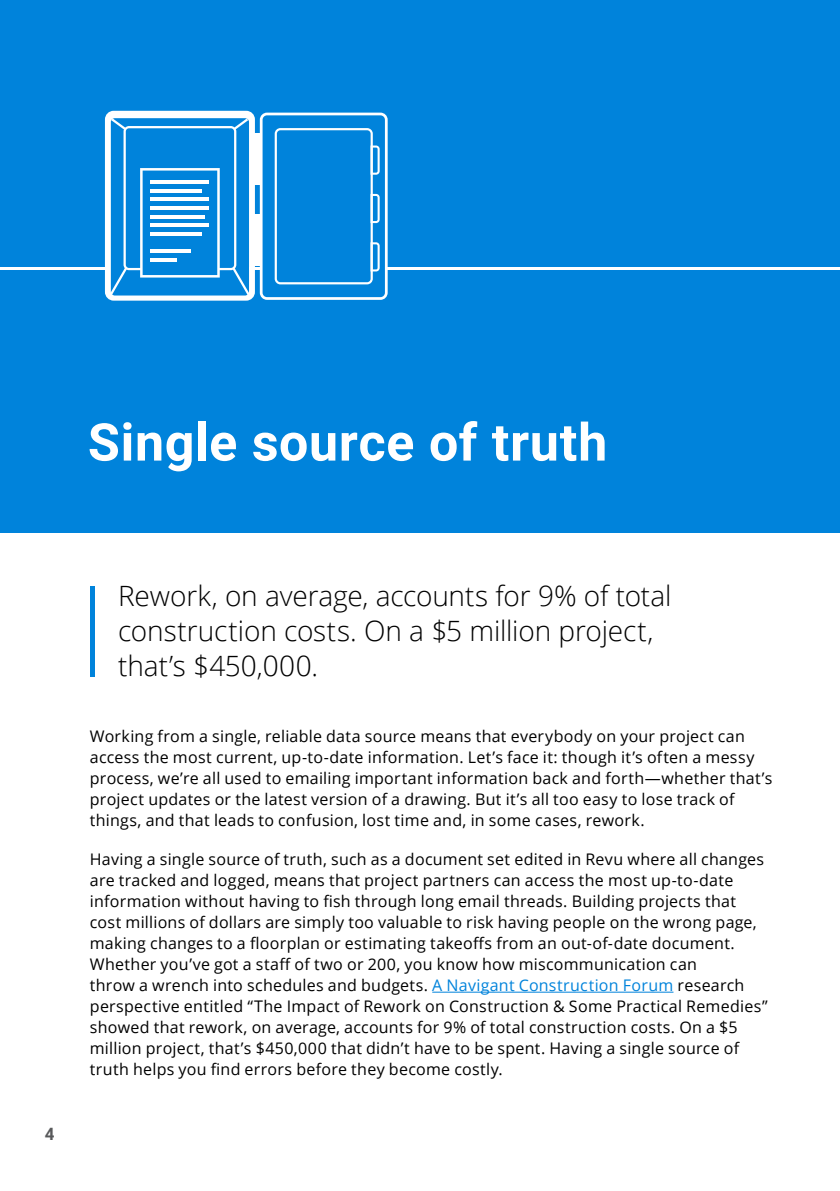
<style>
.page{position:relative;width:840px;height:1191px;background:#fff}
.page>*{position:absolute;margin:0;border:0;box-sizing:border-box;transform-origin:0 0}
.t1{font:700 52px "Roboto";letter-spacing:.01em;color:#fff}
.t2{font:300 28px/35px "Open Sans";letter-spacing:-.005em;color:#000}
.t3{font:700 17px "Roboto";color:#58595b}
.t4{font:16px/21px "Open Sans";letter-spacing:.015em;color:#000}
.s1{color:#0083db}
</style>
<div class="page">
<div style="left:0;top:0;width:839px;height:532px;background:#0083db"></div>
<hr style="left:0;top:267px;width:107px;height:3px;background:#fff">
<svg style="left:105px;top:111px;width:282px;height:190px"></svg>
<hr style="left:386px;top:267px;width:453px;height:3px;background:#fff">
<hr style="left:432px;top:991px;width:241px;height:1px;background:#0083db">
<hr style="left:90px;top:586px;width:4px;height:90px;background:#0083db">
<h1 class="t1" style="left:88px;top:405px;width:520px">Single source of truth</h1>
<p class="t3" style="left:45px;top:1121px;width:11px">4</p>
<h2 class="t2" style="left:118px;top:578px;width:554px">Rework, on average, accounts for 9% of total construction costs. On a $5 million project, that’s $450,000.</h2>
<p class="t4" style="left:90px;top:725px;width:683px">Working from a single, reliable data source means that everybody on your project can access the most current, up-to-date information. Let’s face it: though it’s often a messy process, we’re all used to emailing important information back and forth—whether that’s project updates or the latest version of a drawing. But it’s all too easy to lose track of things, and that leads to confusion, lost time and, in some cases, rework.</p>
<p class="t4" style="left:90px;top:848px;width:678px">Having a single source of truth, such as a document set edited in Revu where all changes are tracked and logged, means that project partners can access the most up-to-date information without having to fish through long email threads. Building projects that cost millions of dollars are simply too valuable to risk having people on the wrong page, making changes to a floorplan or estimating takeoffs from an out-of-date document.<br>Whether you’ve got a staff of two or 200, you know how miscommunication can<br>throw a wrench into schedules and budgets. <span class="s1">A Navigant Construction Forum</span> research perspective entitled “The Impact of Rework on Construction &amp; Some Practical Remedies” showed that rework, on average, accounts for 9% of total construction costs. On a $5 million project, that’s $450,000 that didn’t have to be spent. Having a single source of truth helps you find errors before they become costly.</p>
</div>
